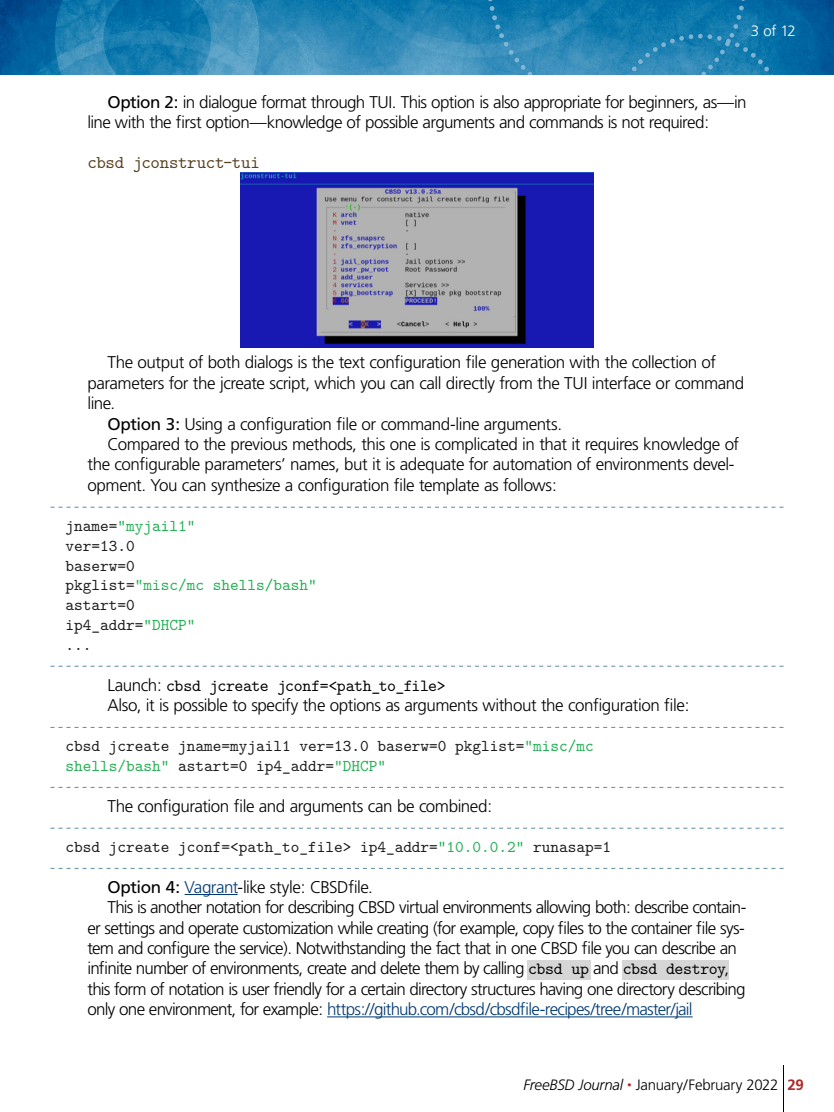
<style>
.page{position:relative;width:834px;height:1112px;background:#fff}
.page>*{position:absolute;margin:0;border:0;box-sizing:border-box;transform-origin:0 0}
.b_head{font:18px "LM Mono 10";letter-spacing:-.015em;color:#594120}
.body_copy{font:300 17px/20.4px "Frutiger";letter-spacing:-.035em;color:#000}
.body_copy-2{font:17px "LM Mono 10";letter-spacing:-.025em;color:#000}
.t1{font:16.5px/19.8px "LM Mono 10";color:#1a1a1a}
.t2{font:300 15px "Frutiger";letter-spacing:-.02em;color:#000}
.t3{font:300 15px "Frutiger";color:#fff}
.s1{font-weight:400}
.s2{color:#22af53}
.s3{font-family:"Frutiger";font-weight:300}
.s4{color:#013972}
.s5{font-family:"LM Mono 10";font-weight:400}
.s6{font-style:italic}
.s7{font-style:italic;font-size:9px;color:#ac2b28}
.s8{font-weight:700;color:#ac2b28}
</style>
<div class="page">
<hr style="left:783px;top:1065px;width:1px;height:47px;background:#000">
<div style="left:528px;top:960px;width:64px;height:20px;background:#d6d6d6"></div>
<div style="left:622px;top:960px;width:107px;height:20px;background:#d6d6d6"></div>
<img style="left:0;top:0;width:834px;height:75px">
<svg style="left:50px;top:507px;width:734px;height:1px"></svg>
<svg style="left:50px;top:666px;width:734px;height:1px"></svg>
<svg style="left:50px;top:727px;width:734px;height:1px"></svg>
<svg style="left:50px;top:787px;width:734px;height:1px"></svg>
<svg style="left:50px;top:828px;width:734px;height:1px"></svg>
<svg style="left:50px;top:868px;width:734px;height:1px"></svg>
<hr style="left:185px;top:894px;width:53px;height:1px;background:#013972">
<hr style="left:327px;top:1016px;width:366px;height:1px;background:#013972">
<img style="left:240px;top:172px;width:353px;height:176px">
<p class="t3" style="left:751px;top:22px;width:47px">3 of 12</p>
<p class="body_copy" style="left:88px;top:92px;width:660px;text-indent:20px"><span class="s1">Option 2:</span> in dialogue format through TUI. This option is also appropriate for beginners, as—in line with the first option—knowledge of possible arguments and commands is not required:</p>
<p class="b_head" style="left:88px;top:149px;width:174px">cbsd jconstruct-tui</p>
<p class="body_copy" style="left:88px;top:353px;width:658px;text-indent:20px">The output of both dialogs is the text configuration file generation with the collection of parameters for the jcreate script, which you can call directly from the TUI interface or command line.</p>
<p class="body_copy" style="left:108px;top:414px;width:456px"><span class="s1">Option 3:</span> Using a configuration file or command-line arguments.</p>
<p class="body_copy" style="left:88px;top:434px;width:653px;text-indent:20px">Compared to the previous methods, this one is complicated in that it requires knowledge of the configurable parameters’ names, but it is adequate for automation of environments devel&shy;opment. You can synthesize a configuration file template as follows:</p>
<p class="t1" style="left:66px;top:515px;width:253px">jname=<span class="s2">”myjail1”<br></span>ver=13.0<br>baserw=0<br>pkglist=<span class="s2">”misc/mc shells/bash” </span>astart=0<br>ip4_addr=<span class="s2">”DHCP”<br></span>...</p>
<p class="body_copy-2" style="left:108px;top:673px;width:340px"><span class="s3">Launch:</span> cbsd jcreate jconf=&lt;path_to_file&gt;</p>
<p class="body_copy" style="left:108px;top:695px;width:584px">Also, it is possible to specify the options as arguments without the configuration file:</p>
<p class="t1" style="left:66px;top:736px;width:530px">cbsd jcreate jname=myjail1 ver=13.0 baserw=0 pkglist=<span class="s2">”misc/mc shells/bash”</span> astart=0 ip4_addr=<span class="s2">”DHCP”</span></p>
<p class="body_copy" style="left:108px;top:796px;width:386px">The configuration file and arguments can be combined:</p>
<p class="t1" style="left:66px;top:836px;width:547px">cbsd jcreate jconf=&lt;path_to_file&gt; ip4_addr=<span class="s2">”10.0.0.2”</span> runasap=1</p>
<p class="body_copy" style="left:108px;top:877px;width:267px"><span class="s1">Option 4:</span> <span class="s4">Vagrant</span>-like style: CBSDfile.</p>
<p class="body_copy" style="left:88px;top:897px;width:661px;text-indent:20px">This is another notation for describing CBSD virtual environments allowing both: describe contain&shy;er settings and operate customization while creating (for example, copy files to the container file sys&shy;tem and configure the service). Notwithstanding the fact that in one CBSD file you can describe an infinite number of environments, create and delete them by calling <span class="s5">cbsd up</span> and <span class="s5">cbsd destroy</span>, this form of notation is user friendly for a certain directory structures having one directory describing only one environment, for example: <span class="s4">https://github.com/cbsd/cbsdfile-recipes/tree/master/jail</span></p>
<p class="t2" style="left:523px;top:1077px;width:282px"><span class="s6">FreeBSD Journal</span> <span class="s7">•</span> January/February 2022 <span class="s8">29</span></p>
</div>
